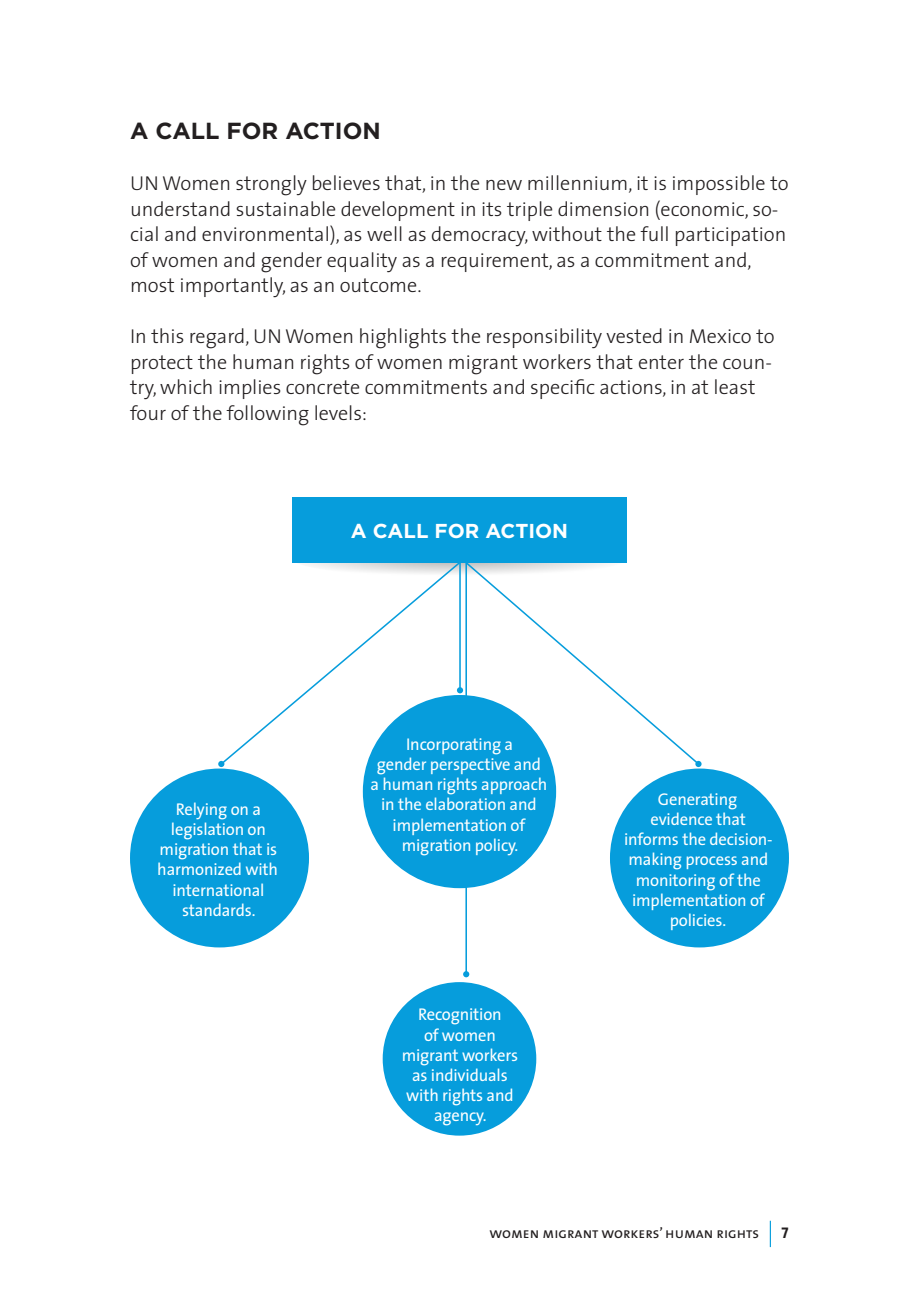
<style>
.page{position:relative;width:919px;height:1304px;background:#fff}
.page>*{position:absolute;margin:0;border:0;box-sizing:border-box;transform-origin:0 0}
.t1{font:700 23.2px "Gotham";color:#231f20}
.t2{font:300 20.2px/25.6px "The Sans";color:#231f20}
.t3{font:700 20.2px "Gotham";color:#fff}
.t4{font:17px/20.2px "The Sans";letter-spacing:-.01em;color:#fff;text-align:center}
.t5{font:15.4px "The Sans Bold Caps";color:#231f20}
.t6{font:14.8px "The Sans Caps";color:#231f20}
</style>
<div class="page">
<svg style="left:769px;top:1221px;width:1px;height:26px"></svg>
<div style="left:130px;top:769px;width:179px;height:178px;background:#069ddc;border-radius:50%"></div>
<div style="left:610px;top:769px;width:178px;height:178px;background:#069ddc;border-radius:50%"></div>
<div style="left:382px;top:982px;width:154px;height:154px;background:#069ddc;border-radius:50%"></div>
<div style="left:292px;top:497px;width:334px;height:65px;background:#069ddc"></div>
<svg style="left:221px;top:562px;width:240px;height:204px"></svg>
<svg style="left:218px;top:761px;width:6px;height:6px"></svg>
<svg style="left:464px;top:561px;width:235px;height:205px"></svg>
<svg style="left:695px;top:761px;width:6px;height:6px"></svg>
<hr style="left:459px;top:562px;width:2px;height:128px;background:#069ddc">
<svg style="left:457px;top:687px;width:6px;height:6px"></svg>
<hr style="left:465px;top:562px;width:2px;height:412px;background:#069ddc">
<svg style="left:463px;top:971px;width:6px;height:6px"></svg>
<div style="left:363px;top:695px;width:193px;height:193px;background:#069ddc;border-radius:50%"></div>
<p class="t1" style="left:130px;top:117px;width:252px">A CALL FOR ACTION</p>
<p class="t2" style="left:130px;top:170px;width:660px">UN Women strongly believes that, in the new millennium, it is impossible to understand sustainable development in its triple dimension (economic, so&shy;cial and environmental), as well as democracy, without the full participation of women and gender equality as a requirement, as a commitment and, most importantly, as an outcome.</p>
<p class="t2" style="left:130px;top:323px;width:646px">In this regard, UN Women highlights the responsibility vested in Mexico to protect the human rights of women migrant workers that enter the coun&shy;try, which implies concrete commitments and specific actions, in at least four of the following levels:</p>
<p class="t3" style="left:351px;top:519px;width:219px">A CALL FOR ACTION</p>
<p class="t4" style="left:370px;top:734px;width:178px">Incorporating a<br>gender perspective and a human rights approach in the elaboration and implementation of migration policy.</p>
<p class="t4" style="left:157px;top:799px;width:122px">Relying on a legislation on migration that is harmonized with international standards.</p>
<p class="t4" style="left:624px;top:789px;width:150px">Generating<br>evidence that informs the decision&shy;making process and monitoring of the implementation of policies.</p>
<p class="t4" style="left:401px;top:1004px;width:118px">Recognition<br>of women migrant workers as individuals with rights and agency.</p>
<p class="t6" style="left:489px;top:1221px;width:271px">women migrant workers’ human rights</p>
<p class="t5" style="left:781px;top:1220px;width:9px">7</p>
</div>
